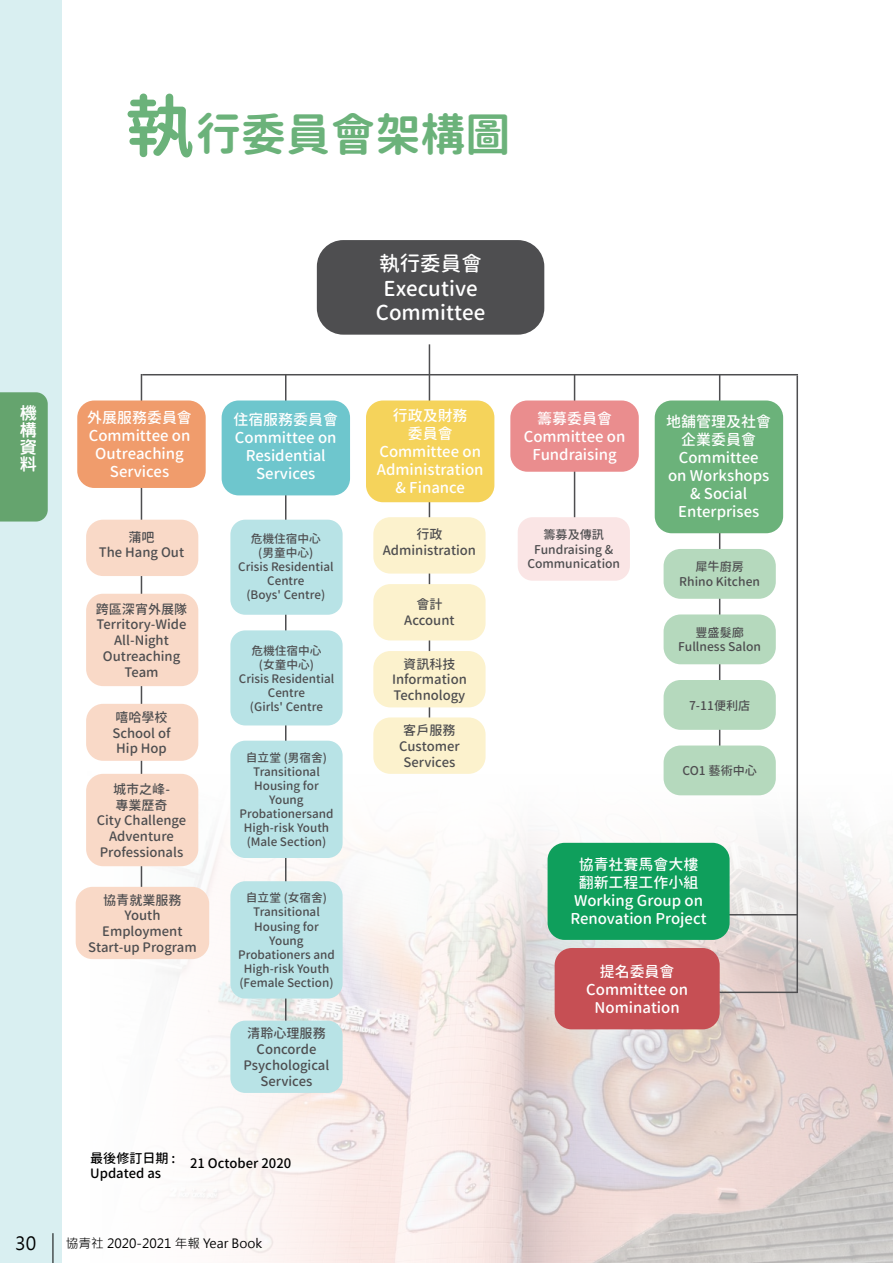
<style>
.page{position:relative;width:893px;height:1263px;background:#fff}
.page>*{position:absolute;margin:0;border:0;box-sizing:border-box;transform-origin:0 0}
.t1{font:700 44.85px "Gen Jyuu Gothic";color:#6bb27a}
.t2{font:500 20.55px/24.6px "Gen Jyuu Gothic";color:#fff;text-align:center}
.t3{font:18.15px "Microsoft Jheng Hei";color:#000}
.t4{font:17.1px/17px "DF Yuan W8 WINP BF";color:#fff;text-align:justify}
.t5{font:500 15px/18px "Gen Jyuu Gothic";color:#fff;text-align:center}
.t6{font:500 13.05px/15.8px "Gen Jyuu Gothic";color:#4e4e50;text-align:center}
.t7{font:500 13.05px/10.6px "Gen Jyuu Gothic";color:#000}
.t8{font:12.75px "Microsoft Jheng Hei";color:#000}
.t9{font:500 12.15px/14.5px "Gen Jyuu Gothic";color:#4e4e50;text-align:center}
.t10{font:500 11.7px/14.1px "Gen Jyuu Gothic";color:#4e4e50;text-align:center}
.s1{font-size:68.4px}
</style>
<div class="page">
<img style="left:75px;top:745px;width:818px;height:518px">
<div style="left:0;top:0;width:62px;height:1263px;background:#d9eff1"></div>
<div style="left:0;top:392px;width:48px;height:129px;background:#65a46e"></div>
<hr style="left:141px;top:374px;width:1px;height:568px;background:#4e4e50">
<hr style="left:142px;top:374px;width:656px;height:1px;background:#4e4e50">
<hr style="left:660px;top:914px;width:137px;height:1px;background:#4e4e50">
<hr style="left:661px;top:991px;width:137px;height:2px;background:#4e4e50">
<hr style="left:285px;top:374px;width:1px;height:718px;background:#4e4e50">
<hr style="left:429px;top:344px;width:1px;height:418px;background:#4e4e50">
<hr style="left:574px;top:374px;width:1px;height:179px;background:#4e4e50">
<hr style="left:719px;top:374px;width:1px;height:403px;background:#4e4e50">
<hr style="left:796px;top:375px;width:2px;height:617px;background:#4e4e50">
<div style="left:317px;top:240px;width:227px;height:95px;background:#4e4e50;border-radius:26px"></div>
<div style="left:77px;top:400px;width:129px;height:88px;background:#f09c6c;border-radius:17px"></div>
<div style="left:86px;top:520px;width:112px;height:56px;background:#f9d9c7;border-radius:17px"></div>
<div style="left:230px;top:520px;width:113px;height:95px;background:#b8e3e6;border-radius:15px"></div>
<div style="left:230px;top:630px;width:113px;height:95px;background:#b8e3e6;border-radius:15px"></div>
<div style="left:230px;top:741px;width:113px;height:117px;background:#b8e3e6;border-radius:15px"></div>
<div style="left:230px;top:881px;width:113px;height:117px;background:#b8e3e6;border-radius:15px"></div>
<div style="left:373px;top:517px;width:113px;height:57px;background:#fcf2cd;border-radius:17px"></div>
<div style="left:373px;top:584px;width:113px;height:56px;background:#fcf2cd;border-radius:17px"></div>
<div style="left:373px;top:651px;width:113px;height:56px;background:#fcf2cd;border-radius:17px"></div>
<div style="left:373px;top:717px;width:113px;height:57px;background:#fcf2cd;border-radius:17px"></div>
<div style="left:518px;top:517px;width:112px;height:64px;background:#fae5e5;border-radius:15px"></div>
<div style="left:664px;top:549px;width:112px;height:50px;background:#b5d9bd;border-radius:17px"></div>
<div style="left:664px;top:614px;width:112px;height:50px;background:#b5d9bd;border-radius:17px"></div>
<div style="left:664px;top:680px;width:112px;height:50px;background:#b5d9bd;border-radius:17px"></div>
<div style="left:664px;top:745px;width:112px;height:50px;background:#b5d9bd;border-radius:17px"></div>
<div style="left:86px;top:704px;width:112px;height:57px;background:#f9d9c7;border-radius:17px"></div>
<div style="left:86px;top:594px;width:112px;height:92px;background:#f9d9c7;border-radius:17px"></div>
<div style="left:86px;top:774px;width:112px;height:92px;background:#f9d9c7;border-radius:17px"></div>
<div style="left:76px;top:887px;width:133px;height:72px;background:#f9d9c7;border-radius:17px"></div>
<div style="left:230px;top:1021px;width:113px;height:72px;background:#b8e3e6;border-radius:15px"></div>
<div style="left:366px;top:400px;width:128px;height:102px;background:#f5d35b;border-radius:17px"></div>
<div style="left:222px;top:400px;width:128px;height:95px;background:#6ec6cd;border-radius:17px"></div>
<div style="left:510px;top:400px;width:129px;height:72px;background:#ea8d8e;border-radius:17px"></div>
<div style="left:655px;top:400px;width:128px;height:133px;background:#6bb27a;border-radius:17px"></div>
<div style="left:548px;top:843px;width:182px;height:97px;background:#0f9f5c;border-radius:17px"></div>
<div style="left:555px;top:948px;width:165px;height:81px;background:#c64f54;border-radius:17px"></div>
<hr style="left:53px;top:1233px;width:1px;height:30px;background:#000">
<h1 class="t1" style="left:125px;top:102px;width:387px"><span class="s1">執</span>行委員會架構圖</h1>
<p class="t4" style="left:20px;top:405px;width:19px">機構資料</p>
<p class="t5" style="left:87px;top:408px;width:106px">外展服務委員會<br>Committee on<br>Outreaching<br>Services</p>
<h2 class="t2" style="left:376px;top:251px;width:111px">執行委員會<br>Executive<br>Committee</h2>
<p class="t5" style="left:377px;top:407px;width:108px">行政及財務<br>委員會<br>Committee on<br>Administration &amp; Finance</p>
<p class="t5" style="left:233px;top:411px;width:106px">住宿服務委員會<br>Committee on<br>Residential<br>Services</p>
<p class="t5" style="left:524px;top:409px;width:103px">籌募委員會<br>Committee on<br>Fundraising</p>
<p class="t5" style="left:666px;top:412px;width:106px">地舖管理及社會企業委員會<br>Committee<br>on Workshops &amp; Social<br>Enterprises</p>
<p class="t6" style="left:99px;top:529px;width:87px">蒲吧<br>The Hang Out</p>
<p class="t10" style="left:238px;top:531px;width:97px">危機住宿中心<br>(男童中心)<br>Crisis Residential<br>Centre<br>(Boys' Centre)</p>
<p class="t6" style="left:96px;top:601px;width:93px">跨區深宵外展隊<br>Territory-Wide<br>All-Night<br>Outreaching<br>Team</p>
<p class="t10" style="left:239px;top:643px;width:97px">危機住宿中心<br>(女童中心)<br>Crisis Residential<br>Centre<br>(Girls' Centre</p>
<p class="t10" style="left:239px;top:750px;width:96px">自立堂 (男宿舍)<br>Transitional<br>Housing for<br>Young<br>Probationersand<br>High-risk Youth (Male Section)</p>
<p class="t6" style="left:112px;top:709px;width:60px;text-align:left">嘻哈學校<br>School of<br>Hip Hop</p>
<p class="t6" style="left:97px;top:781px;width:91px">城市之峰-<br>專業歷奇<br>City Challenge<br>Adventure<br>Professionals</p>
<p class="t6" style="left:88px;top:892px;width:110px">協青就業服務<br>Youth<br>Employment<br>Start-up Program</p>
<p class="t10" style="left:238px;top:891px;width:98px">自立堂 (女宿舍)<br>Transitional<br>Housing for<br>Young<br>Probationers and<br>High-risk Youth (Female Section)</p>
<p class="t6" style="left:244px;top:1025px;width:87px">清聆心理服務<br>Concorde<br>Psychological<br>Services</p>
<p class="t7" style="left:90px;top:1157px;width:203px">最後修訂日期 : 21 October 2020<br>Updated as</p>
<p class="t6" style="left:383px;top:526px;width:95px">行政<br>Administration</p>
<p class="t6" style="left:404px;top:596px;width:52px">會計<br>Account</p>
<p class="t6" style="left:392px;top:656px;width:76px">資訊科技<br>Information<br>Technology</p>
<p class="t6" style="left:399px;top:722px;width:62px">客戶服務<br>Customer<br>Services</p>
<p class="t9" style="left:527px;top:527px;width:94px">籌募及傳訊<br>Fundraising &amp;<br>Communication</p>
<p class="t9" style="left:679px;top:559px;width:82px">犀牛廚房<br>Rhino Kitchen</p>
<p class="t9" style="left:678px;top:625px;width:84px">豐盛髮廊<br>Fullness Salon</p>
<p class="t9" style="left:689px;top:698px;width:63px">7-11便利店</p>
<p class="t9" style="left:682px;top:763px;width:76px">CO1 藝術中心</p>
<p class="t5" style="left:570px;top:855px;width:138px">協青社賽馬會大樓翻新工程工作小組<br>Working Group on<br>Renovation Project</p>
<p class="t5" style="left:586px;top:962px;width:103px">提名委員會<br>Committee on<br>Nomination</p>
<p class="t3" style="left:15px;top:1232px;width:22px">30</p>
<p class="t8" style="left:66px;top:1235px;width:198px">協青社 2020-2021 年報 Year Book</p>
</div>
